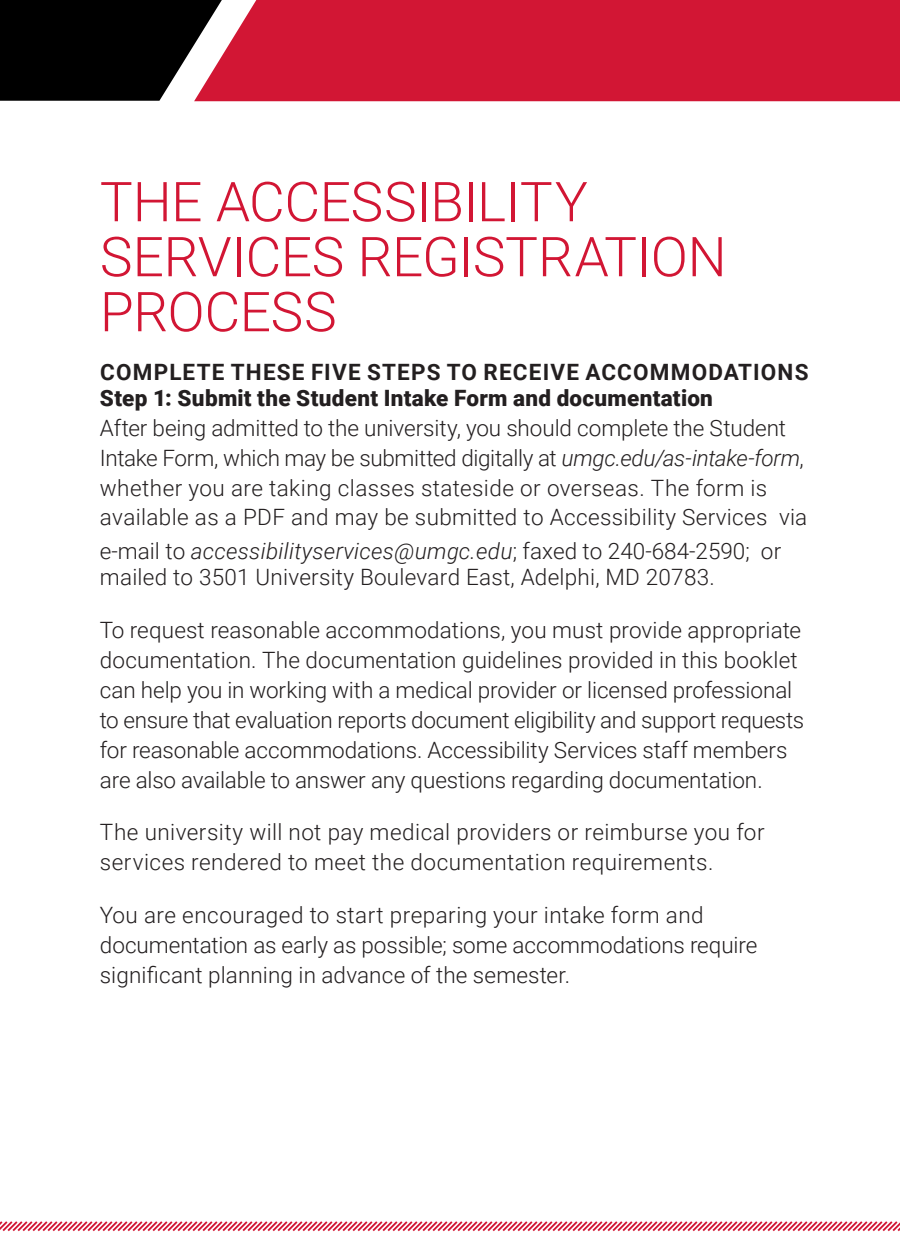
<style>
.page{position:relative;width:900px;height:1260px;background:#fff}
.page>*{position:absolute;margin:0;border:0;box-sizing:border-box;transform-origin:0 0}
.t1{font:300 55px/55px "Roboto";letter-spacing:-.01em;color:#d21634}
.t2{font:300 22.5px/30px "Roboto";color:#231f20}
.t3{font:300 22.5px/30px "Roboto";letter-spacing:.02em;color:#231f20}
.t4{font:900 22.5px/26.2px "Roboto";letter-spacing:.015em;color:#231f20}
.s1{font-weight:700}
.s2{font-style:italic}
</style>
<div class="page">
<svg style="left:0;top:1221px;width:900px;height:11px"></svg>
<div style="left:0;top:0;width:194px;height:101px;background:#000"></div>
<div style="left:194px;top:0;width:706px;height:101px;background:#d21634"></div>
<p class="t1" style="left:100px;top:172px;width:628px">THE ACCESSIBILITY<br>SERVICES REGISTRATION<br>PROCESS</p>
<p class="t4" style="left:100px;top:358px;width:710px"><span class="s1">COMPLETE THESE FIVE STEPS TO RECEIVE ACCOMMODATIONS<br></span>Step 1: Submit the Student Intake Form and documentation</p>
<p class="t2" style="left:100px;top:412px;width:709px">After being admitted to the university, you should complete the Student Intake Form, which may be submitted digitally at <span class="s2">umgc.edu/as-intake-form</span>, whether you are taking classes stateside or overseas. The form is available as a PDF and may be submitted to Accessibility Services via</p>
<p class="t2" style="left:100px;top:537px;width:683px;line-height:26.2px">e-mail to <span class="s2">accessibilityservices@umgc.edu</span>; faxed to 240-684-2590; or mailed to 3501 University Boulevard East, Adelphi, MD 20783.</p>
<p class="t2" style="left:100px;top:614px;width:706px">To request reasonable accommodations, you must provide appropriate documentation. The documentation guidelines provided in this booklet can help you in working with a medical provider or licensed professional to ensure that evaluation reports document eligibility and support requests for reasonable accommodations. Accessibility Services staff members are also available to answer any questions regarding documentation.</p>
<p class="t3" style="left:100px;top:816px;width:666px">The university will not pay medical providers or reimburse you for services rendered to meet the documentation requirements.</p>
<p class="t2" style="left:100px;top:899px;width:659px">You are encouraged to start preparing your intake form and documentation as early as possible; some accommodations require significant planning in advance of the semester.</p>
</div>
